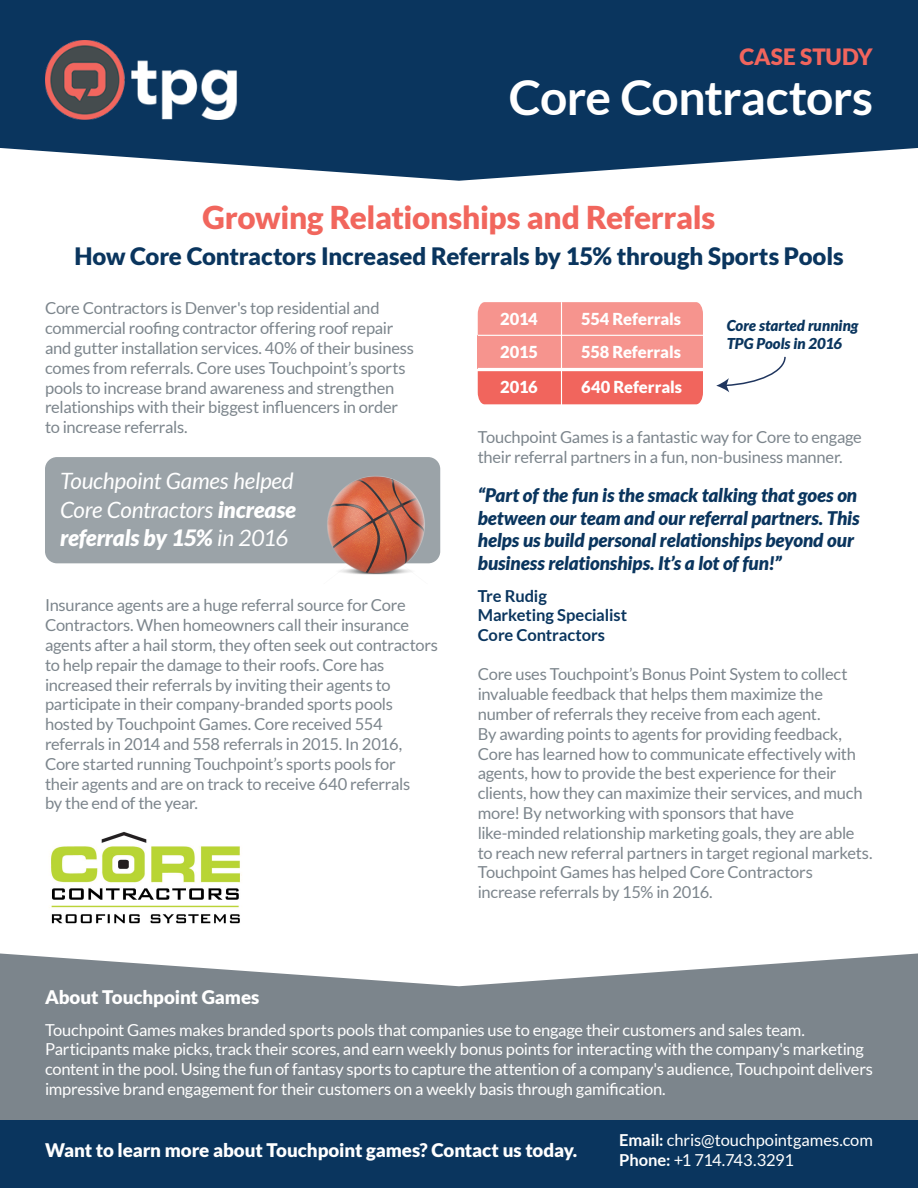
<style>
.page{position:relative;width:918px;height:1188px;background:#fff}
.page>*{position:absolute;margin:0;border:0;box-sizing:border-box;transform-origin:0 0}
.t1{font:700 48px "Lato";letter-spacing:-.02em;color:#fff}
.t2{font:900 31.5px "Lato";letter-spacing:-.01em;color:#f1665d}
.t3{font:900 24px "Lato";letter-spacing:-.005em;color:#0a355e}
.t4{font:italic 22.5px/28.5px "Lato";letter-spacing:-.01em;color:#fff;text-align:justify}
.t5{font:900 22.5px "Lato";color:#f1655d}
.t6{font:italic 900 18.75px/22.5px "Lato";letter-spacing:-.005em;color:#0a355e}
.t7{font:900 18.75px "Lato";letter-spacing:-.005em;color:#fff}
.t8{font:16.5px/19.8px "Lato";letter-spacing:-.015em;color:#7c858c}
.t9{font:16.5px/19.8px "Lato";letter-spacing:-.015em;color:#fff}
.t10{font:900 16.5px "Lato";letter-spacing:-.005em;color:#fff}
.t11{font:700 16.5px/19.8px "Lato";letter-spacing:-.01em;color:#0a355e}
.t12{font:italic 900 15px/18px "Lato";color:#0a355e}
.s1{font-weight:900}
.s2{font-weight:700}
</style>
<div class="page">
<div style="left:478px;top:302px;width:225px;height:33px;background:#f6948e"></div>
<div style="left:45px;top:457px;width:395px;height:106px;background:#9ba3a8;border-radius:12px"></div>
<svg style="left:0;top:0;width:918px;height:181px;background:#23496e"></svg>
<svg style="left:0;top:953px;width:918px;height:167px;background:#899197"></svg>
<img style="left:45px;top:40px;width:205px;height:80px">
<div style="left:0;top:1120px;width:918px;height:68px;background:#0a355e"></div>
<img style="left:320px;top:476px;width:113px;height:99px">
<img style="left:49px;top:831px;width:193px;height:93px">
<div style="left:478px;top:335px;width:225px;height:33px;background:#f6948e"></div>
<div style="left:478px;top:371px;width:225px;height:33px;background:#f1655d"></div>
<hr style="left:478px;top:335px;width:395px;height:1px;background:#fff">
<hr style="left:561px;top:302px;width:1px;height:108px;background:#fff">
<svg style="left:716px;top:356px;width:70px;height:36px"></svg>
<h3 class="t5" style="left:740px;top:43px;width:135px">CASE STUDY</h3>
<h1 class="t1" style="left:509px;top:70px;width:366px">Core Contractors</h1>
<h2 class="t2" style="left:203px;top:199px;width:514px">Growing Relationships and Referrals</h2>
<h3 class="t3" style="left:74px;top:242px;width:771px">How Core Contractors Increased Referrals by 15% through Sports Pools</h3>
<p class="t8" style="left:45px;top:298px;width:370px">Core Contractors is Denver's top residential and commercial roofing contractor offering roof repair and gutter installation services. 40% of their business comes from referrals. Core uses Touchpoint’s sports pools to increase brand awareness and strengthen relationships with their biggest influencers in order to increase referrals.</p>
<h3 class="t4" style="left:60px;top:467px;width:238px">Touchpoint Games helped Core Contractors <span class="s1">increase referrals by 15%</span> in 2016</h3>
<p class="t8" style="left:45px;top:595px;width:395px">Insurance agents are a huge referral source for Core Contractors. When homeowners call their insurance agents after a hail storm, they often seek out contractors to help repair the damage to their roofs. Core has increased their referrals by inviting their agents to participate in their company-branded sports pools hosted by Touchpoint Games. Core received 554 referrals in 2014 and 558 referrals in 2015. In 2016, Core started running Touchpoint’s sports pools for<br>their agents and are on track to receive 640 referrals<br>by the end of the year.</p>
<p class="t10" style="left:500px;top:309px;width:39px">2014</p>
<p class="t10" style="left:581px;top:309px;width:101px">554 Referrals</p>
<p class="t10" style="left:500px;top:342px;width:39px">2015</p>
<p class="t10" style="left:581px;top:342px;width:101px">558 Referrals</p>
<p class="t10" style="left:500px;top:377px;width:39px">2016</p>
<p class="t10" style="left:581px;top:377px;width:102px">640 Referrals</p>
<p class="t10" style="left:503px;top:376px;width:45px">2016*</p>
<p class="t10" style="left:584px;top:376px;width:102px">640 Referrals</p>
<p class="t12" style="left:727px;top:316px;width:133px">Core started running<br>TPG Pools in 2016</p>
<p class="t8" style="left:478px;top:427px;width:386px">Touchpoint Games is a fantastic way for Core to engage their referral partners in a fun, non-business manner.</p>
<p class="t6" style="left:478px;top:484px;width:383px">“Part of the fun is the smack talking that goes on between our team and our referral partners. This helps us build personal relationships beyond our business relationships. It’s a lot of fun!”</p>
<p class="t11" style="left:478px;top:585px;width:151px">Tre Rudig<br>Marketing Specialist<br>Core Contractors</p>
<p class="t8" style="left:478px;top:664px;width:396px">Core uses Touchpoint’s Bonus Point System to collect invaluable feedback that helps them maximize the number of referrals they receive from each agent.<br>By awarding points to agents for providing feedback, Core has learned how to communicate effectively with agents, how to provide the best experience for their clients, how they can maximize their services, and much more! By networking with sponsors that have like-minded relationship marketing goals, they are able to reach new referral partners in target regional markets.<br>Touchpoint Games has helped Core Contractors increase referrals by 15% in 2016.</p>
<p class="t7" style="left:45px;top:986px;width:216px">About Touchpoint Games</p>
<p class="t9" style="left:45px;top:1020px;width:829px">Touchpoint Games makes branded sports pools that companies use to engage their customers and sales team.<br>Participants make picks, track their scores, and earn weekly bonus points for interacting with the company's marketing content in the pool. Using the fun of fantasy sports to capture the attention of a company's audience, Touchpoint delivers impressive brand engagement for their customers on a weekly basis through gamification.</p>
<p class="t7" style="left:45px;top:1140px;width:534px">Want to learn more about Touchpoint games? Contact us today.</p>
<p class="t9" style="left:619px;top:1130px;width:255px"><span class="s2">Email:</span> chris@touchpointgames.com<br><span class="s2">Phone:</span> +1 714.743.3291</p>
</div>
